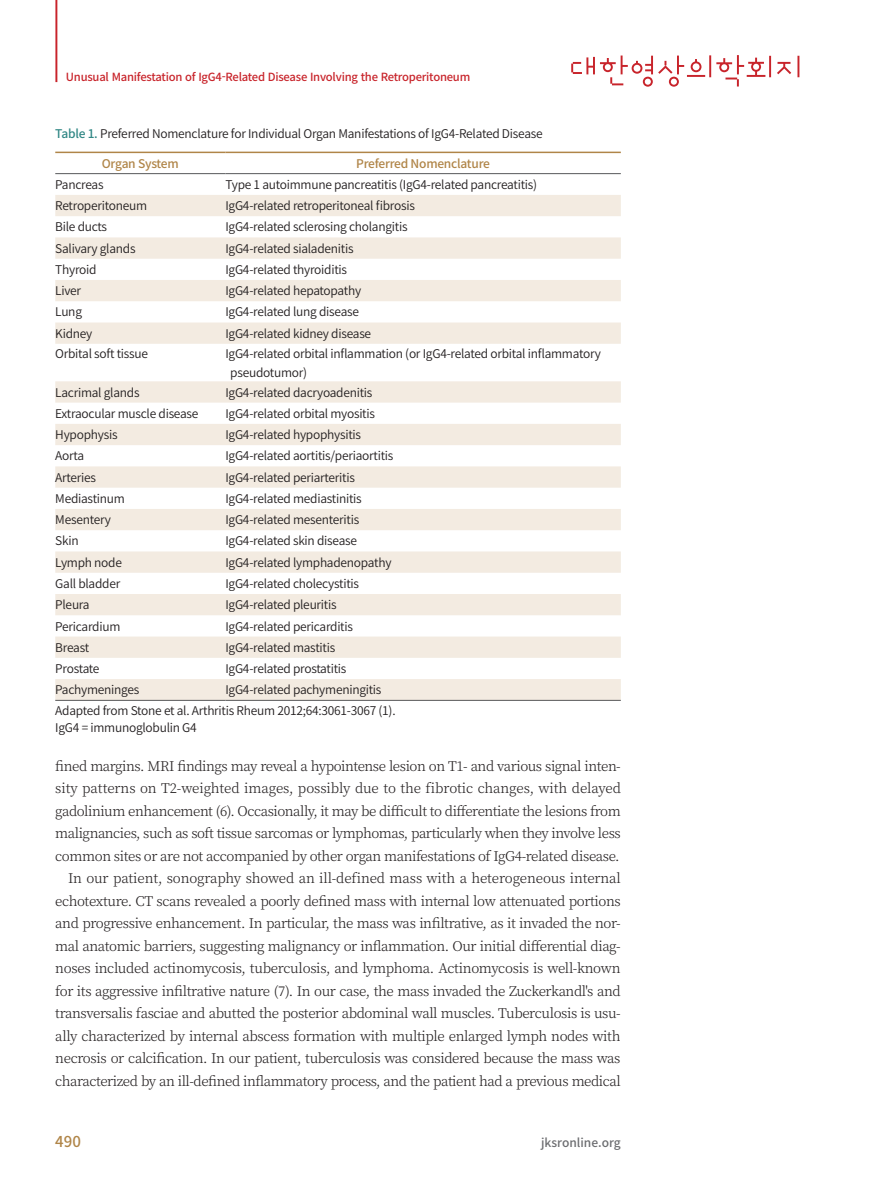
<style>
.page{position:relative;width:893px;height:1191px;background:#fff}
.page>*{position:absolute;margin:0;border:0;box-sizing:border-box;transform-origin:0 0}
.t1{font:500 15px "Noto Sans CJ Kkr";color:#b08548}
.t2{font:300 13.5px/22.5px "Noto Serif CJ Kkr";letter-spacing:-.03em;color:#231f20;text-align:right}
.t3{font:600 12px/18.8px "Noto Sans CJ Kkr";letter-spacing:-.02em;color:#231f20}
.t4{font:500 12px "Noto Sans CJ Kkr";letter-spacing:-.02em;color:#b08548}
.t5{font:500 12px "Noto Sans CJ Kkr";color:#6c6d70}
.t6{font:500 11.25px "Noto Sans CJ Kkr";letter-spacing:-.02em;color:#c8242b}
.s1{font-weight:500;color:#328886}
</style>
<div class="page">
<hr style="left:55px;top:0;width:2px;height:82px;background:#c8242b">
<svg style="left:571px;top:55px;width:228px;height:32px"></svg>
<svg style="left:55px;top:195px;width:566px;height:505px"></svg>
<hr style="left:55px;top:152px;width:170px;height:1px;background:#b08548">
<hr style="left:225px;top:152px;width:396px;height:1px;background:#b08548">
<hr style="left:55px;top:700px;width:170px;height:1px;background:#57585a">
<hr style="left:225px;top:700px;width:396px;height:1px;background:#57585a">
<hr style="left:55px;top:173px;width:170px;height:1px;background:#57585a">
<hr style="left:225px;top:173px;width:396px;height:1px;background:#57585a">
<p class="t6" style="left:66px;top:70px;width:406px">Unusual Manifestation of IgG4-Related Disease Involving the Retroperitoneum</p>
<p class="t3" style="left:55px;top:125px;width:489px"><span class="s1">Table 1.</span> Preferred Nomenclature for Individual Organ Manifestations of IgG4-Related Disease</p>
<p class="t4" style="left:102px;top:157px;width:78px">Organ System</p>
<p class="t4" style="left:356px;top:157px;width:135px">Preferred Nomenclature</p>
<p class="t3" style="left:55px;top:175px;width:50px">Pancreas</p>
<p class="t3" style="left:225px;top:175px;width:313px">Type 1 autoimmune pancreatitis (IgG4-related pancreatitis)</p>
<p class="t3" style="left:55px;top:197px;width:93px">Retroperitoneum</p>
<p class="t3" style="left:225px;top:197px;width:191px">IgG4-related retroperitoneal fibrosis</p>
<p class="t3" style="left:55px;top:218px;width:53px">Bile ducts</p>
<p class="t3" style="left:225px;top:218px;width:184px">IgG4-related sclerosing cholangitis</p>
<p class="t3" style="left:55px;top:239px;width:82px">Salivary glands</p>
<p class="t3" style="left:225px;top:239px;width:130px">IgG4-related sialadenitis</p>
<p class="t3" style="left:55px;top:260px;width:43px">Thyroid</p>
<p class="t3" style="left:225px;top:260px;width:123px">IgG4-related thyroiditis</p>
<p class="t3" style="left:55px;top:282px;width:27px">Liver</p>
<p class="t3" style="left:225px;top:282px;width:137px">IgG4-related hepatopathy</p>
<p class="t3" style="left:55px;top:303px;width:28px">Lung</p>
<p class="t3" style="left:225px;top:303px;width:135px">IgG4-related lung disease</p>
<p class="t3" style="left:55px;top:324px;width:39px">Kidney</p>
<p class="t3" style="left:225px;top:324px;width:147px">IgG4-related kidney disease</p>
<p class="t3" style="left:55px;top:344px;width:94px">Orbital soft tissue</p>
<p class="t3" style="left:230px;top:344px;width:372px;text-indent:-5px">IgG4-related orbital inflammation (or IgG4-related orbital inflammatory pseudotumor)</p>
<p class="t3" style="left:55px;top:383px;width:86px">Lacrimal glands</p>
<p class="t3" style="left:225px;top:383px;width:149px">IgG4-related dacryoadenitis</p>
<p class="t3" style="left:55px;top:404px;width:145px">Extraocular muscle disease</p>
<p class="t3" style="left:225px;top:404px;width:151px">IgG4-related orbital myositis</p>
<p class="t3" style="left:55px;top:425px;width:64px">Hypophysis</p>
<p class="t3" style="left:225px;top:425px;width:137px">IgG4-related hypophysitis</p>
<p class="t3" style="left:55px;top:447px;width:30px">Aorta</p>
<p class="t3" style="left:225px;top:447px;width:170px">IgG4-related aortitis/periaortitis</p>
<p class="t3" style="left:55px;top:468px;width:42px">Arteries</p>
<p class="t3" style="left:225px;top:468px;width:131px">IgG4-related periarteritis</p>
<p class="t3" style="left:55px;top:489px;width:71px">Mediastinum</p>
<p class="t3" style="left:225px;top:489px;width:138px">IgG4-related mediastinitis</p>
<p class="t3" style="left:55px;top:510px;width:57px">Mesentery</p>
<p class="t3" style="left:225px;top:510px;width:135px">IgG4-related mesenteritis</p>
<p class="t3" style="left:55px;top:532px;width:25px">Skin</p>
<p class="t3" style="left:225px;top:532px;width:133px">IgG4-related skin disease</p>
<p class="t3" style="left:55px;top:553px;width:68px">Lymph node</p>
<p class="t3" style="left:225px;top:553px;width:168px">IgG4-related lymphadenopathy</p>
<p class="t3" style="left:55px;top:574px;width:66px">Gall bladder</p>
<p class="t3" style="left:225px;top:574px;width:135px">IgG4-related cholecystitis</p>
<p class="t3" style="left:55px;top:596px;width:36px">Pleura</p>
<p class="t3" style="left:225px;top:596px;width:113px">IgG4-related pleuritis</p>
<p class="t3" style="left:55px;top:617px;width:67px">Pericardium</p>
<p class="t3" style="left:225px;top:617px;width:129px">IgG4-related pericarditis</p>
<p class="t3" style="left:55px;top:638px;width:35px">Breast</p>
<p class="t3" style="left:225px;top:638px;width:111px">IgG4-related mastitis</p>
<p class="t3" style="left:55px;top:659px;width:46px">Prostate</p>
<p class="t3" style="left:225px;top:659px;width:123px">IgG4-related prostatitis</p>
<p class="t3" style="left:55px;top:680px;width:86px">Pachymeninges</p>
<p class="t3" style="left:55px;top:679px;width:342px;line-height:21px;text-indent:170px">IgG4-related pachymeningitis<br>Adapted from Stone et al. Arthritis Rheum 2012;64:3061-3067 (1).</p>
<p class="t3" style="left:55px;top:718px;width:143px">IgG4 = immunoglobulin G4</p>
<p class="t2" style="left:55px;top:755px;width:567px">fined margins. MRI findings may reveal a hypointense lesion on T1- and various signal inten&shy;sity patterns on T2-weighted images, possibly due to the fibrotic changes, with delayed gadolinium enhancement (6). Occasionally, it may be difficult to differentiate the lesions from malignancies, such as soft tissue sarcomas or lymphomas, particularly when they involve less common sites or are not accompanied by other organ manifestations of IgG4-related disease.<br>In our patient, sonography showed an ill-defined mass with a heterogeneous internal echotexture. CT scans revealed a poorly defined mass with internal low attenuated portions and progressive enhancement. In particular, the mass was infiltrative, as it invaded the nor&shy;mal anatomic barriers, suggesting malignancy or inflammation. Our initial differential diag&shy;noses included actinomycosis, tuberculosis, and lymphoma. Actinomycosis is well-known for its aggressive infiltrative nature (7). In our case, the mass invaded the Zuckerkandl's and transversalis fasciae and abutted the posterior abdominal wall muscles. Tuberculosis is usu&shy;ally characterized by internal abscess formation with multiple enlarged lymph nodes with necrosis or calcification. In our patient, tuberculosis was considered because the mass was characterized by an ill-defined inflammatory process, and the patient had a previous medical</p>
<p class="t1" style="left:55px;top:1132px;width:27px">490</p>
<p class="t5" style="left:541px;top:1135px;width:81px">jksronline.org</p>
</div>
